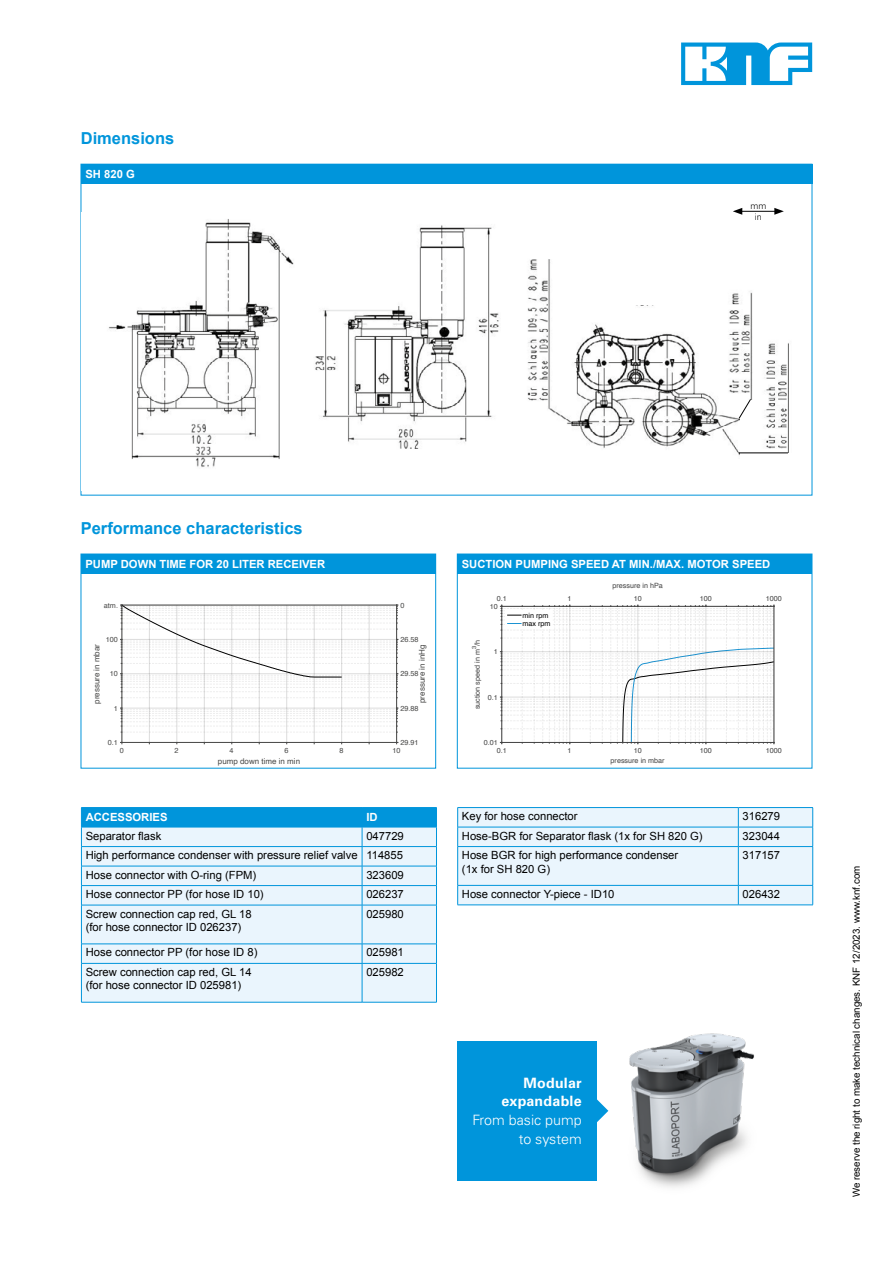
<style>
.page{position:relative;width:893px;height:1263px;background:#fff}
.page>*{position:absolute;margin:0;border:0;box-sizing:border-box;transform-origin:0 0}
.t1{font:700 16.5px "Arial";color:#0095db}
.t2{font:300 14.25px/18.8px "Univers LT Pro 45";color:#fff;text-align:right}
.t3{font:700 14.25px/18.8px "Univers LT Pro 65";letter-spacing:.015em;color:#fff;text-align:right}
.t4{font:11.25px/13.5px "Arial";color:#000}
.t5{font:700 11.25px "Arial";color:#fff}
.t6{font:9.75px "Arial";color:#000}
.t7{font:300 9px/10.8px "Univers LT Pro 45";color:#000;text-align:center}
.t8{font:7.95px "Helvetica";color:#484847}
.t9{font:7.2px "Helvetica";color:#434343}
.t10{font:7.2px "Helvetica";color:#484847}
.t11{font:7.2px/8.4px "Helvetica";color:#020202}
.t12{font:5.7px "Helvetica";color:#434343}
</style>
<div class="page">
<svg style="left:681px;top:43px;width:131px;height:42px"></svg>
<div style="left:81px;top:554px;width:354px;height:20px;background:#0095db"></div>
<div style="left:81px;top:554px;width:355px;height:214px;border:1px solid #0095db"></div>
<div style="left:457px;top:554px;width:355px;height:20px;background:#0095db"></div>
<div style="left:457px;top:554px;width:355px;height:214px;border:1px solid #0095db"></div>
<div style="left:81px;top:164px;width:732px;height:20px;background:#0095db"></div>
<hr style="left:149px;top:605px;width:1px;height:137px;background:#000;opacity:.15">
<hr style="left:177px;top:605px;width:1px;height:137px;background:#000;opacity:.15">
<hr style="left:204px;top:605px;width:1px;height:137px;background:#000;opacity:.15">
<hr style="left:232px;top:605px;width:1px;height:137px;background:#000;opacity:.15">
<hr style="left:259px;top:605px;width:1px;height:137px;background:#000;opacity:.15">
<hr style="left:286px;top:605px;width:1px;height:137px;background:#000;opacity:.15">
<hr style="left:314px;top:605px;width:1px;height:137px;background:#000;opacity:.15">
<hr style="left:341px;top:605px;width:1px;height:137px;background:#000;opacity:.15">
<hr style="left:369px;top:605px;width:1px;height:137px;background:#000;opacity:.15">
<hr style="left:122px;top:742px;width:275px;height:1px;background:#484847">
<hr style="left:122px;top:605px;width:1px;height:137px;background:#484847">
<hr style="left:396px;top:605px;width:1px;height:137px;background:#484847">
<svg style="left:121px;top:708px;width:277px;height:25px"></svg>
<svg style="left:121px;top:604px;width:277px;height:94px"></svg>
<svg style="left:500px;top:605px;width:275px;height:139px"></svg>
<hr style="left:774px;top:606px;width:1px;height:136px;background:#434343">
<div style="left:82px;top:906px;width:354px;height:96px;background:#eaf5fd"></div>
<svg style="left:81px;top:807px;width:356px;height:98px"></svg>
<hr style="left:81px;top:846px;width:281px;height:1px;background:#0095db">
<hr style="left:362px;top:846px;width:75px;height:1px;background:#0095db">
<hr style="left:81px;top:866px;width:281px;height:1px;background:#0095db">
<hr style="left:362px;top:866px;width:75px;height:1px;background:#0095db">
<hr style="left:81px;top:885px;width:281px;height:1px;background:#0095db">
<hr style="left:362px;top:885px;width:75px;height:1px;background:#0095db">
<hr style="left:81px;top:905px;width:1px;height:39px;background:#0095db">
<svg style="left:81px;top:945px;width:1px;height:18px"></svg>
<hr style="left:81px;top:963px;width:1px;height:39px;background:#0095db">
<hr style="left:81px;top:905px;width:281px;height:1px;background:#0095db">
<hr style="left:362px;top:905px;width:75px;height:1px;background:#0095db">
<hr style="left:362px;top:905px;width:1px;height:39px;background:#0095db">
<hr style="left:436px;top:905px;width:1px;height:39px;background:#0095db">
<svg style="left:362px;top:945px;width:1px;height:18px"></svg>
<svg style="left:436px;top:945px;width:1px;height:18px"></svg>
<hr style="left:362px;top:963px;width:1px;height:39px;background:#0095db">
<hr style="left:436px;top:963px;width:1px;height:39px;background:#0095db">
<hr style="left:81px;top:944px;width:281px;height:1px;background:#0095db">
<hr style="left:362px;top:944px;width:75px;height:1px;background:#0095db">
<hr style="left:81px;top:963px;width:281px;height:1px;background:#0095db">
<hr style="left:362px;top:963px;width:75px;height:1px;background:#0095db">
<hr style="left:81px;top:1002px;width:281px;height:1px;background:#0095db">
<hr style="left:362px;top:1002px;width:75px;height:1px;background:#0095db">
<svg style="left:457px;top:807px;width:356px;height:98px"></svg>
<hr style="left:457px;top:827px;width:281px;height:1px;background:#0095db">
<hr style="left:738px;top:827px;width:75px;height:1px;background:#0095db">
<hr style="left:457px;top:846px;width:281px;height:1px;background:#0095db">
<hr style="left:738px;top:846px;width:75px;height:1px;background:#0095db">
<hr style="left:457px;top:885px;width:281px;height:1px;background:#0095db">
<hr style="left:738px;top:885px;width:75px;height:1px;background:#0095db">
<hr style="left:457px;top:905px;width:281px;height:1px;background:#0095db">
<hr style="left:738px;top:905px;width:75px;height:1px;background:#0095db">
<img style="left:315px;top:225px;width:184px;height:224px">
<img style="left:109px;top:219px;width:185px;height:248px">
<div style="left:81px;top:387px;width:46px;height:104px;background:#fff"></div>
<img style="left:760px;top:343px;width:29px;height:110px">
<img style="left:527px;top:259px;width:212px;height:196px">
<div style="left:569px;top:205px;width:173px;height:99px;background:#fff"></div>
<img style="left:724px;top:292px;width:29px;height:107px">
<svg style="left:738px;top:399px;width:13px;height:20px"></svg>
<hr style="left:739px;top:453px;width:49px;height:1px;background:#000">
<hr style="left:740px;top:211px;width:37px;height:1px;background:#000">
<svg style="left:733px;top:208px;width:9px;height:7px"></svg>
<svg style="left:774px;top:208px;width:10px;height:7px"></svg>
<img style="left:581px;top:1033px;width:173px;height:155px">
<div style="left:457px;top:1041px;width:140px;height:139px;background:#0095db"></div>
<svg style="left:597px;top:1099px;width:11px;height:24px"></svg>
<h1 class="t1" style="left:81px;top:128px;width:95px">Dimensions</h1>
<p class="t5" style="left:85px;top:167px;width:51px">SH 820 G</p>
<p class="t7" style="left:750px;top:200px;width:18px">mm in</p>
<h1 class="t1" style="left:81px;top:518px;width:223px">Performance characteristics</h1>
<p class="t5" style="left:85px;top:557px;width:241px">PUMP DOWN TIME FOR 20 LITER RECEIVER</p>
<p class="t5" style="left:462px;top:557px;width:310px">SUCTION PUMPING SPEED AT MIN./MAX. MOTOR SPEED</p>
<p class="t10" style="left:104px;top:600px;width:16px">atm.</p>
<p class="t10" style="left:400px;top:600px;width:6px">0</p>
<p class="t10" style="left:106px;top:634px;width:14px">100</p>
<p class="t8" style="left:91px;top:704px;width:61px;rotate:-90deg">pressure in mbar</p>
<p class="t10" style="left:110px;top:668px;width:10px">10</p>
<p class="t10" style="left:400px;top:634px;width:20px">26.58</p>
<p class="t8" style="left:416px;top:703px;width:60px;rotate:-90deg">pressure in inHg</p>
<p class="t10" style="left:400px;top:668px;width:20px">29.58</p>
<p class="t10" style="left:114px;top:703px;width:6px">1</p>
<p class="t10" style="left:400px;top:703px;width:20px">29.88</p>
<p class="t10" style="left:108px;top:737px;width:12px">0.1</p>
<p class="t10" style="left:400px;top:737px;width:20px">29.91</p>
<p class="t10" style="left:120px;top:745px;width:6px">0</p>
<p class="t10" style="left:175px;top:745px;width:6px">2</p>
<p class="t10" style="left:230px;top:745px;width:6px">4</p>
<p class="t10" style="left:285px;top:745px;width:6px">6</p>
<p class="t10" style="left:339px;top:745px;width:6px">8</p>
<p class="t10" style="left:392px;top:745px;width:10px">10</p>
<p class="t8" style="left:218px;top:755px;width:84px">pump down time in min</p>
<p class="t5" style="left:86px;top:810px;width:83px">ACCESSORIES</p>
<p class="t5" style="left:366px;top:810px;width:13px">ID</p>
<p class="t4" style="left:86px;top:829px;width:77px">Separator flask</p>
<p class="t4" style="left:86px;top:826px;width:320px;line-height:19.5px;text-align:justify;text-indent:281px">047729<br>High performance condenser with pressure relief valve 114855<br>Hose connector with O-ring (FPM)</p>
<p class="t4" style="left:366px;top:868px;width:39px">323609</p>
<p class="t4" style="left:86px;top:887px;width:180px">Hose connector PP (for hose ID 10)</p>
<p class="t4" style="left:366px;top:887px;width:39px">026237</p>
<p class="t4" style="left:86px;top:907px;width:167px">Screw connection cap red, GL 18 (for hose connector ID 026237)</p>
<p class="t4" style="left:366px;top:907px;width:39px">025980</p>
<p class="t4" style="left:86px;top:946px;width:173px">Hose connector PP (for hose ID 8)</p>
<p class="t4" style="left:366px;top:946px;width:39px">025981</p>
<p class="t4" style="left:86px;top:965px;width:167px">Screw connection cap red, GL 14 (for hose connector ID 025981)</p>
<p class="t4" style="left:366px;top:965px;width:39px">025982</p>
<p class="t9" style="left:612px;top:580px;width:52px">pressure in hPa</p>
<p class="t9" style="left:497px;top:593px;width:12px">0.1</p>
<p class="t9" style="left:568px;top:593px;width:6px">1</p>
<p class="t9" style="left:634px;top:593px;width:10px">10</p>
<p class="t9" style="left:700px;top:593px;width:14px">100</p>
<p class="t9" style="left:766px;top:593px;width:18px">1000</p>
<p class="t9" style="left:490px;top:601px;width:10px">10</p>
<p class="t9" style="left:472px;top:646px;width:8px;rotate:-90deg">/h</p>
<p class="t12" style="left:470px;top:649px;width:5px;rotate:-90deg">3</p>
<p class="t9" style="left:494px;top:646px;width:6px">1</p>
<p class="t9" style="left:472px;top:709px;width:62px;rotate:-90deg">suction speed in m</p>
<p class="t9" style="left:488px;top:692px;width:12px">0.1</p>
<p class="t9" style="left:484px;top:737px;width:16px">0.01</p>
<p class="t11" style="left:523px;top:611px;width:30px">min rpm max rpm</p>
<p class="t9" style="left:497px;top:745px;width:12px">0.1</p>
<p class="t9" style="left:568px;top:745px;width:6px">1</p>
<p class="t9" style="left:634px;top:745px;width:10px">10</p>
<p class="t9" style="left:700px;top:745px;width:14px">100</p>
<p class="t9" style="left:766px;top:745px;width:18px">1000</p>
<p class="t9" style="left:611px;top:755px;width:56px">pressure in mbar</p>
<p class="t4" style="left:462px;top:809px;width:117px">Key for hose connector</p>
<p class="t4" style="left:743px;top:809px;width:39px">316279</p>
<p class="t4" style="left:462px;top:829px;width:242px">Hose-BGR for Separator flask (1x for SH 820 G)</p>
<p class="t4" style="left:743px;top:829px;width:39px">323044</p>
<p class="t4" style="left:462px;top:848px;width:218px">Hose BGR for high performance condenser (1x for SH 820 G)</p>
<p class="t4" style="left:743px;top:848px;width:39px">317157</p>
<p class="t4" style="left:462px;top:887px;width:154px">Hose connector Y-piece - ID10</p>
<p class="t4" style="left:743px;top:887px;width:39px">026432</p>
<p class="t3" style="left:501px;top:1072px;width:82px">Modular expandable</p>
<p class="t2" style="left:472px;top:1110px;width:111px">From basic pump to system</p>
<p class="t6" style="left:850px;top:1197px;width:333px;rotate:-90deg">We reserve the right to make technical changes. KNF 12/2023. www.knf.com</p>
</div>
